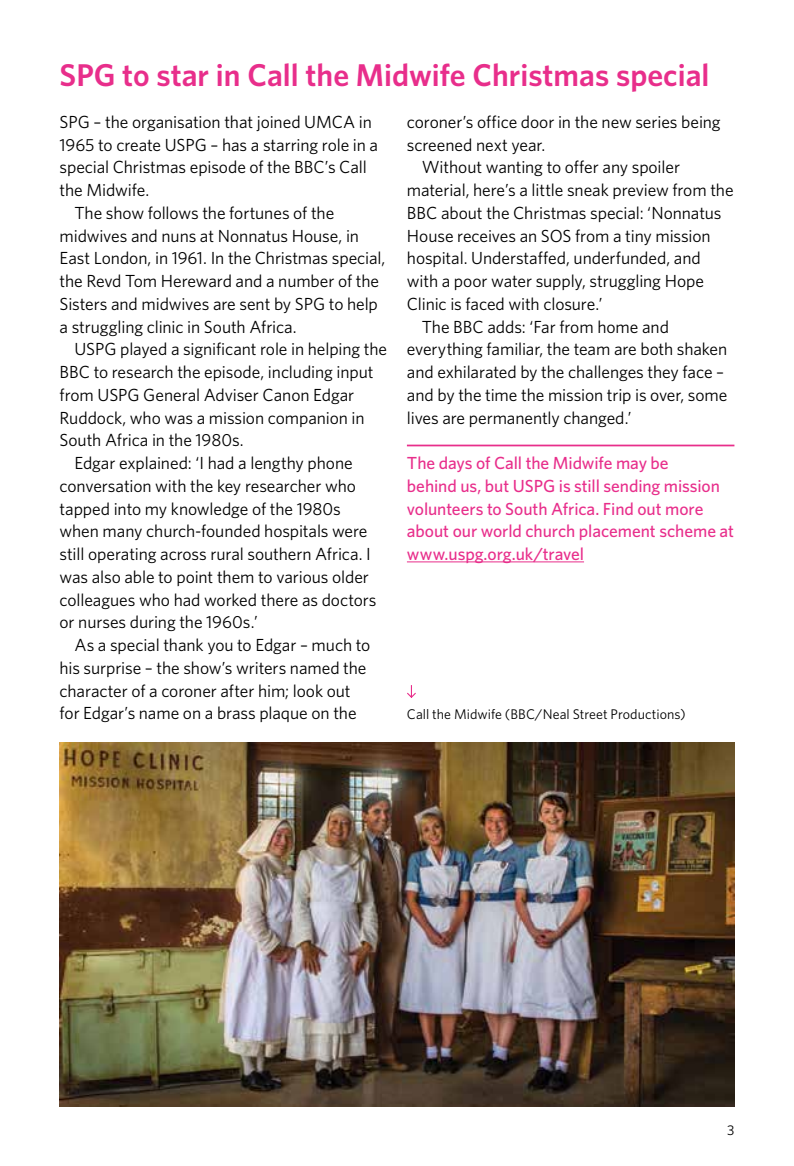
<style>
.page{position:relative;width:794px;height:1166px;background:#fff}
.page>*{position:absolute;margin:0;border:0;box-sizing:border-box;transform-origin:0 0}
.t1{font:600 31.5px "Whitney HTF";color:#e82e8b}
.t2{font:17.5px "Whitney HTF";letter-spacing:-.005em;color:#000}
.t3{font:500 17.5px/22.8px "Whitney HTF";letter-spacing:-.005em;color:#e82e8b}
.t4{font:14px "Whitney HTF";color:#000}
</style>
<div class="page">
<hr style="left:407px;top:561px;width:177px;height:1px;background:#e82e8b">
<hr style="left:407px;top:445px;width:327px;height:1px;background:#e82e8b">
<img style="left:60px;top:742px;width:674px;height:364px">
<svg style="left:407px;top:685px;width:9px;height:13px"></svg>
<h1 class="t1" style="left:60px;top:56px;width:651px">SPG to star in Call the Midwife Christmas special</h1>
<p class="t2" style="left:60px;top:111px;width:314px">SPG – the organisation that joined UMCA in</p>
<p class="t2" style="left:60px;top:134px;width:320px">1965 to create USPG – has a starring role in a</p>
<p class="t2" style="left:60px;top:157px;width:309px">special Christmas episode of the BBC’s Call</p>
<p class="t2" style="left:60px;top:180px;width:91px">the Midwife.</p>
<p class="t2" style="left:74px;top:202px;width:261px">The show follows the fortunes of the</p>
<p class="t2" style="left:60px;top:225px;width:301px">midwives and nuns at Nonnatus House, in</p>
<p class="t2" style="left:60px;top:248px;width:327px">East London, in 1961. In the Christmas special,</p>
<p class="t2" style="left:60px;top:271px;width:321px">the Revd Tom Hereward and a number of the</p>
<p class="t2" style="left:60px;top:293px;width:320px">Sisters and midwives are sent by SPG to help</p>
<p class="t2" style="left:60px;top:316px;width:239px">a struggling clinic in South Africa.</p>
<p class="t2" style="left:74px;top:339px;width:314px">USPG played a significant role in helping the</p>
<p class="t2" style="left:60px;top:362px;width:315px">BBC to research the episode, including input</p>
<p class="t2" style="left:60px;top:384px;width:296px">from USPG General Adviser Canon Edgar</p>
<p class="t2" style="left:60px;top:407px;width:306px">Ruddock, who was a mission companion in</p>
<p class="t2" style="left:60px;top:430px;width:186px">South Africa in the 1980s.</p>
<p class="t2" style="left:74px;top:453px;width:280px">Edgar explained: ‘I had a lengthy phone</p>
<p class="t2" style="left:60px;top:475px;width:298px">conversation with the key researcher who</p>
<p class="t2" style="left:60px;top:498px;width:283px">tapped into my knowledge of the 1980s</p>
<p class="t2" style="left:60px;top:521px;width:309px">when many church-founded hospitals were</p>
<p class="t2" style="left:60px;top:544px;width:313px">still operating across rural southern Africa. I</p>
<p class="t2" style="left:60px;top:566px;width:311px">was also able to point them to various older</p>
<p class="t2" style="left:60px;top:589px;width:318px">colleagues who had worked there as doctors</p>
<p class="t2" style="left:60px;top:612px;width:200px">or nurses during the 1960s.’</p>
<p class="t2" style="left:74px;top:635px;width:297px">As a special thank you to Edgar – much to</p>
<p class="t2" style="left:60px;top:657px;width:308px">his surprise – the show’s writers named the</p>
<p class="t2" style="left:60px;top:680px;width:293px">character of a coroner after him; look out</p>
<p class="t2" style="left:60px;top:703px;width:298px">for Edgar’s name on a brass plaque on the</p>
<p class="t2" style="left:407px;top:111px;width:315px">coroner’s office door in the new series being</p>
<p class="t2" style="left:407px;top:134px;width:140px">screened next year.</p>
<p class="t2" style="left:422px;top:157px;width:260px">Without wanting to offer any spoiler</p>
<p class="t2" style="left:407px;top:180px;width:328px">material, here’s a little sneak preview from the</p>
<p class="t2" style="left:407px;top:202px;width:316px">BBC about the Christmas special: ‘Nonnatus</p>
<p class="t2" style="left:407px;top:225px;width:305px">House receives an SOS from a tiny mission</p>
<p class="t2" style="left:407px;top:248px;width:295px">hospital. Understaffed, underfunded, and</p>
<p class="t2" style="left:407px;top:271px;width:299px">with a poor water supply, struggling Hope</p>
<p class="t2" style="left:407px;top:293px;width:197px">Clinic is faced with closure.’</p>
<p class="t2" style="left:422px;top:316px;width:249px">The BBC adds: ‘Far from home and</p>
<p class="t2" style="left:407px;top:339px;width:322px">everything familiar, the team are both shaken</p>
<p class="t2" style="left:407px;top:362px;width:319px">and exhilarated by the challenges they face –</p>
<p class="t2" style="left:407px;top:384px;width:322px">and by the time the mission trip is over, some</p>
<p class="t2" style="left:407px;top:407px;width:226px">lives are permanently changed.’</p>
<p class="t3" style="left:407px;top:451px;width:329px">The days of Call the Midwife may be<br>behind us, but USPG is still sending mission volunteers to South Africa. Find out more about our world church placement scheme at www.uspg.org.uk/travel</p>
<p class="t4" style="left:407px;top:706px;width:280px">Call the Midwife (BBC/Neal Street Productions)</p>
<p class="t4" style="left:727px;top:1122px;width:9px">3</p>
</div>
